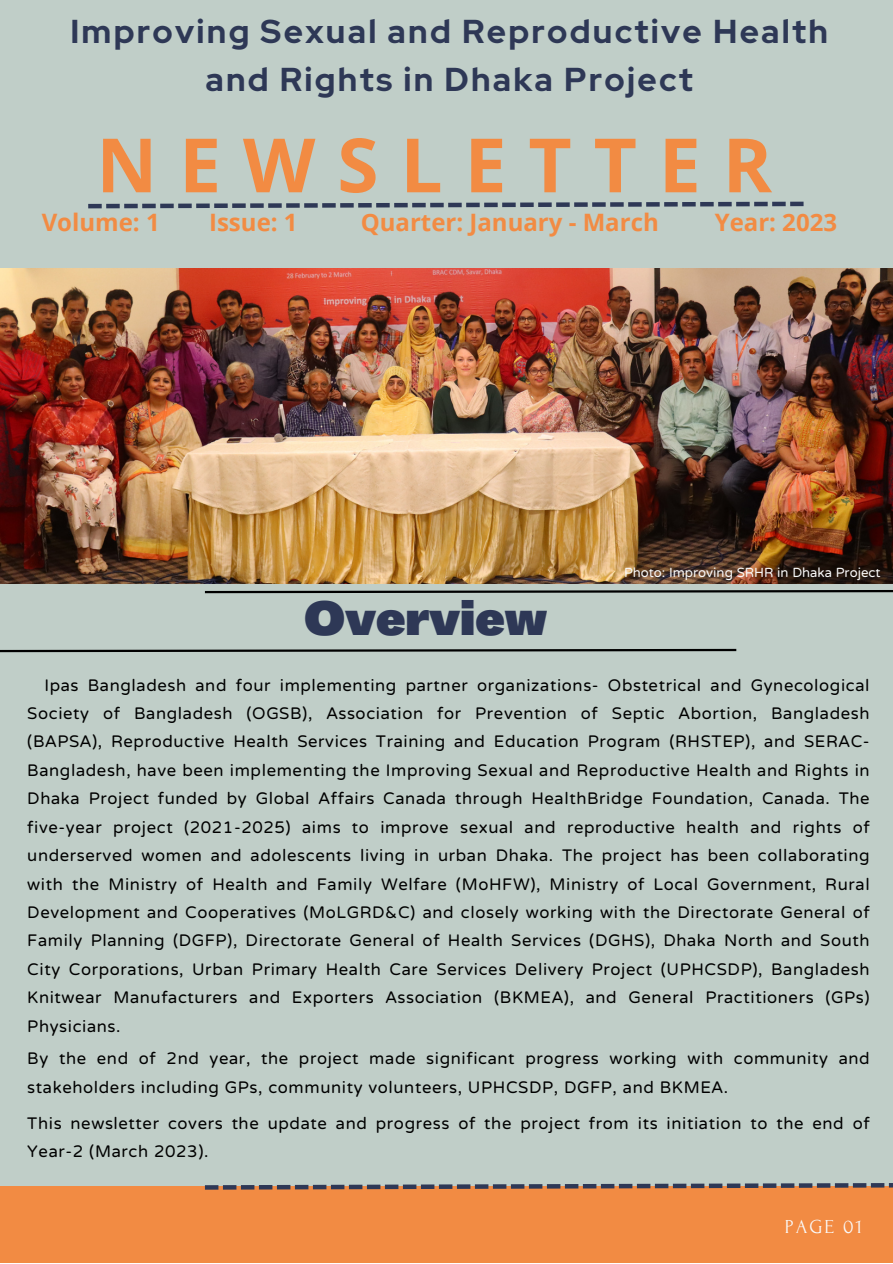
<style>
.page{position:relative;width:893px;height:1264px;background:#fff}
.page>*{position:absolute;margin:0;border:0;box-sizing:border-box;transform-origin:0 0}
.t1{font:700 75px "Open Sans";letter-spacing:.29em;color:#f28b43}
.t2{font:48px "ABC Whyte Super";color:#2e3856}
.t3{font:700 33px/48.3px "Red Hat Display";letter-spacing:.07em;color:#2e3856;text-align:center}
.t4{font:700 24px "Open Sans";color:#f28b43}
.t5{font:20.7px/28.3px "NTR";letter-spacing:.03em;color:#000}
.t6{font:19.8px "Forum";letter-spacing:.1em;color:#fafafa}
.t7{font:16.5px "NTR";color:#fafafa}
</style>
<div class="page">
<div style="left:0;top:0;width:892px;height:1262px;background:#c0cec8"></div>
<div style="left:0;top:1186px;width:892px;height:76px;background:#f28b43"></div>
<svg style="left:204px;top:590px;width:688px;height:4px"></svg>
<img style="left:0;top:268px;width:892px;height:315px">
<svg style="left:205px;top:1183px;width:687px;height:6px"></svg>
<svg style="left:88px;top:202px;width:715px;height:6px"></svg>
<svg style="left:0;top:648px;width:737px;height:5px"></svg>
<p class="t3" style="left:70px;top:7px;width:759px">Improving Sexual and Reproductive Health and Rights in Dhaka Project</p>
<p class="t1" style="left:96px;top:112px;width:677px">NEWSLETTER</p>
<p class="t4" style="left:42px;top:205px;width:119px">Volume: 1</p>
<p class="t4" style="left:209px;top:205px;width:90px">Issue: 1</p>
<p class="t4" style="left:360px;top:205px;width:299px">Quarter: January - March</p>
<p class="t4" style="left:714px;top:205px;width:124px">Year: 2023</p>
<p class="t2" style="left:304px;top:584px;width:244px">Overview</p>
<p class="t7" style="left:624px;top:561px;width:258px">Photo: Improving SRHR in Dhaka Project</p>
<p class="t5" style="left:27px;top:669px;width:843px;text-align:justify;text-indent:17px">Ipas Bangladesh and four implementing partner organizations- Obstetrical and Gynecological Society of Bangladesh (OGSB), Association for Prevention of Septic Abortion, Bangladesh (BAPSA), Reproductive Health Services Training and Education Program (RHSTEP), and SERAC-Bangladesh, have been implementing the Improving Sexual and Reproductive Health and Rights in Dhaka Project funded by Global Affairs Canada through HealthBridge Foundation, Canada. The five-year project (2021-2025) aims to improve sexual and reproductive health and rights of underserved women and adolescents living in urban Dhaka. The project has been collaborating with the Ministry of Health and Family Welfare (MoHFW), Ministry of Local Government, Rural Development and Cooperatives (MoLGRD&amp;C) and closely working with the Directorate General of Family Planning (DGFP), Directorate General of Health Services (DGHS), Dhaka North and South City Corporations, Urban Primary Health Care Services Delivery Project (UPHCSDP), Bangladesh Knitwear Manufacturers and Exporters Association (BKMEA), and General Practitioners (GPs)<br>Physicians.</p>
<p class="t5" style="left:27px;top:1042px;width:843px">By the end of 2nd year, the project made significant progress working with community and stakeholders including GPs, community volunteers, UPHCSDP, DGFP, and BKMEA.</p>
<p class="t5" style="left:27px;top:1107px;width:843px">This newsletter covers the update and progress of the project from its initiation to the end of<br>Year-2 (March 2023).</p>
<p class="t6" style="left:784px;top:1215px;width:79px">PAGE 01</p>
</div>
